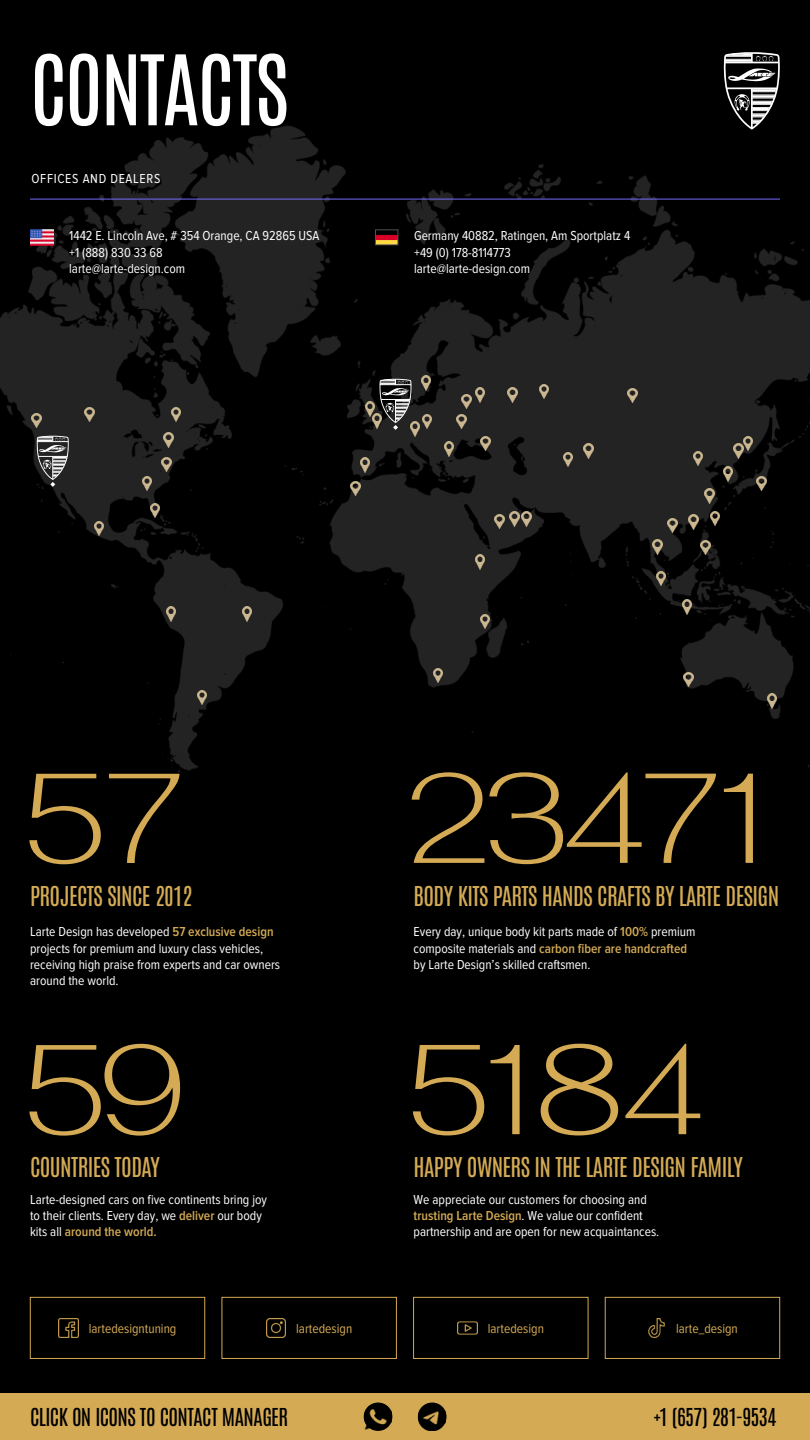
<style>
.page{position:relative;width:810px;height:1440px;background:#000}
.page>*{position:absolute;margin:0;border:0;box-sizing:border-box;transform-origin:0 0}
.t1{font:200 127.5px/271.4px "Fahkwang";letter-spacing:-.05em;color:#d4aa54}
.t2{font:82.5px "Antonio";letter-spacing:-.025em;color:#fff}
.t3{font:23.25px "Antonio";letter-spacing:-.025em;color:#d4aa54}
.t4{font:21px "Antonio";letter-spacing:-.025em;color:#000}
.t5{font:13.5px/16.2px "Proxima Nova Cond";color:#fff}
.t6{font:13.5px "Proxima Nova Cond";color:#d4aa54}
.t7{font:13.5px "Proxima Nova Cond";letter-spacing:.05em;color:#fff}
.s1{font-weight:600;color:#d4aa54}
</style>
<div class="page">
<div style="left:0;top:1393px;width:810px;height:47px;background:#d4aa54"></div>
<img style="left:419px;top:1404px;width:25px;height:26px">
<img style="left:365px;top:1403px;width:26px;height:27px">
<div style="left:364px;top:1403px;width:28px;height:28px;border:2px solid #000;border-radius:50%"></div>
<div style="left:418px;top:1403px;width:29px;height:28px;border:2px solid #000;border-radius:50%"></div>
<img style="left:0;top:126px;width:810px;height:647px">
<img style="left:94px;top:521px;width:10px;height:14px">
<img style="left:150px;top:503px;width:10px;height:15px">
<img style="left:242px;top:607px;width:10px;height:14px">
<img style="left:433px;top:668px;width:10px;height:15px">
<img style="left:480px;top:614px;width:10px;height:15px">
<img style="left:475px;top:555px;width:10px;height:14px">
<img style="left:351px;top:482px;width:9px;height:14px">
<img style="left:166px;top:607px;width:10px;height:14px">
<img style="left:197px;top:690px;width:10px;height:14px">
<img style="left:142px;top:477px;width:10px;height:14px">
<img style="left:162px;top:458px;width:9px;height:14px">
<img style="left:360px;top:458px;width:10px;height:14px">
<img style="left:444px;top:442px;width:10px;height:14px">
<img style="left:481px;top:436px;width:10px;height:14px">
<img style="left:457px;top:414px;width:9px;height:15px">
<img style="left:462px;top:395px;width:9px;height:14px">
<img style="left:475px;top:388px;width:10px;height:14px">
<img style="left:508px;top:388px;width:9px;height:14px">
<img style="left:539px;top:384px;width:10px;height:14px">
<img style="left:563px;top:452px;width:10px;height:14px">
<img style="left:495px;top:514px;width:9px;height:15px">
<img style="left:510px;top:512px;width:9px;height:14px">
<img style="left:522px;top:512px;width:9px;height:14px">
<img style="left:584px;top:444px;width:10px;height:14px">
<img style="left:628px;top:388px;width:9px;height:14px">
<img style="left:652px;top:540px;width:10px;height:14px">
<img style="left:668px;top:518px;width:9px;height:15px">
<img style="left:689px;top:515px;width:9px;height:14px">
<img style="left:710px;top:511px;width:10px;height:14px">
<img style="left:705px;top:489px;width:9px;height:14px">
<img style="left:693px;top:451px;width:10px;height:15px">
<img style="left:723px;top:467px;width:10px;height:14px">
<img style="left:733px;top:444px;width:10px;height:14px">
<img style="left:743px;top:437px;width:10px;height:14px">
<img style="left:757px;top:476px;width:9px;height:15px">
<img style="left:701px;top:540px;width:9px;height:15px">
<img style="left:656px;top:571px;width:10px;height:15px">
<img style="left:682px;top:600px;width:10px;height:14px">
<img style="left:684px;top:672px;width:10px;height:14px">
<img style="left:767px;top:694px;width:10px;height:14px">
<img style="left:421px;top:376px;width:10px;height:14px">
<img style="left:410px;top:422px;width:10px;height:14px">
<img style="left:372px;top:414px;width:8px;height:14px">
<img style="left:365px;top:402px;width:10px;height:14px">
<img style="left:422px;top:414px;width:10px;height:15px">
<img style="left:164px;top:433px;width:9px;height:14px">
<img style="left:171px;top:408px;width:10px;height:14px">
<img style="left:85px;top:408px;width:9px;height:14px">
<img style="left:32px;top:413px;width:10px;height:14px">
<svg style="left:380px;top:378px;width:32px;height:52px"></svg>
<svg style="left:37px;top:435px;width:32px;height:52px;background:#5f5f5f"></svg>
<hr style="left:30px;top:199px;width:750px;height:1px;background:#756dff">
<div style="left:30px;top:1297px;width:175px;height:62px;border:1px solid #d4aa54"></div>
<div style="left:413px;top:1297px;width:175px;height:62px;border:1px solid #d4aa54"></div>
<div style="left:605px;top:1297px;width:175px;height:62px;border:1px solid #d4aa54"></div>
<img style="left:648px;top:1319px;width:17px;height:18px">
<img style="left:458px;top:1321px;width:19px;height:14px">
<img style="left:59px;top:1318px;width:19px;height:20px">
<img style="left:30px;top:226px;width:23px;height:23px">
<img style="left:377px;top:232px;width:19px;height:11px">
<div style="left:375px;top:230px;width:23px;height:15px;border:1px solid #525252"></div>
<div style="left:222px;top:1297px;width:175px;height:62px;border:1px solid #d4aa54"></div>
<img style="left:266px;top:1318px;width:20px;height:20px">
<svg style="left:724px;top:52px;width:56px;height:78px"></svg>
<h2 class="t2" style="left:30px;top:32px;width:260px">CONTACTS</h2>
<p class="t7" style="left:32px;top:171px;width:130px">OFFICES AND DEALERS</p>
<p class="t5" style="left:69px;top:228px;width:252px">1442 E. Lincoln Ave, # 354 Orange, CA 92865 USA +1 (888) 830 33 68<br>larte@larte-design.com</p>
<p class="t5" style="left:414px;top:228px;width:218px">Germany 40882, Ratingen, Am Sportplatz 4 +49 (0) 178-8114773<br>larte@larte-design.com</p>
<h1 class="t1" style="left:22px;top:682px;width:166px">57<br>59</h1>
<h1 class="t1" style="left:406px;top:682px;width:384px">23471<br>5184</h1>
<h3 class="t3" style="left:30px;top:879px;width:164px">PROJECTS SINCE 2012</h3>
<h3 class="t3" style="left:414px;top:879px;width:367px">BODY KITS PARTS HANDS CRAFTS BY LARTE DESIGN</h3>
<p class="t5" style="left:30px;top:924px;width:252px">Larte Design has developed <span class="s1">57 exclusive design </span>projects for premium and luxury class vehicles, receiving high praise from experts and car owners around the world.</p>
<p class="t5" style="left:414px;top:924px;width:283px">Every day, unique body kit parts made of <span class="s1">100%</span> premium composite materials and <span class="s1">carbon fiber are handcrafted </span>by Larte Design’s skilled craftsmen.</p>
<h3 class="t3" style="left:30px;top:1151px;width:132px">COUNTRIES TODAY</h3>
<h3 class="t3" style="left:414px;top:1151px;width:331px">HAPPY OWNERS IN THE LARTE DESIGN FAMILY</h3>
<p class="t5" style="left:30px;top:1191px;width:239px">Larte-designed cars on five continents bring joy to their clients. Every day, we <span class="s1">deliver</span> our body kits all <span class="s1">around the world.</span></p>
<p class="t5" style="left:414px;top:1191px;width:247px">We appreciate our customers for choosing and <span class="s1">trusting Larte Design</span>. We value our confident partnership and are open for new acquaintances.</p>
<p class="t6" style="left:89px;top:1321px;width:89px">lartedesigntuning</p>
<p class="t6" style="left:488px;top:1321px;width:58px">lartedesign</p>
<p class="t6" style="left:676px;top:1321px;width:63px">larte_design</p>
<p class="t6" style="left:296px;top:1321px;width:58px">lartedesign</p>
<h3 class="t4" style="left:30px;top:1402px;width:260px">CLICK ON ICONS TO CONTACT MANAGER</h3>
<h3 class="t4" style="left:654px;top:1402px;width:124px">+1 (657) 281-9534</h3>
</div>
